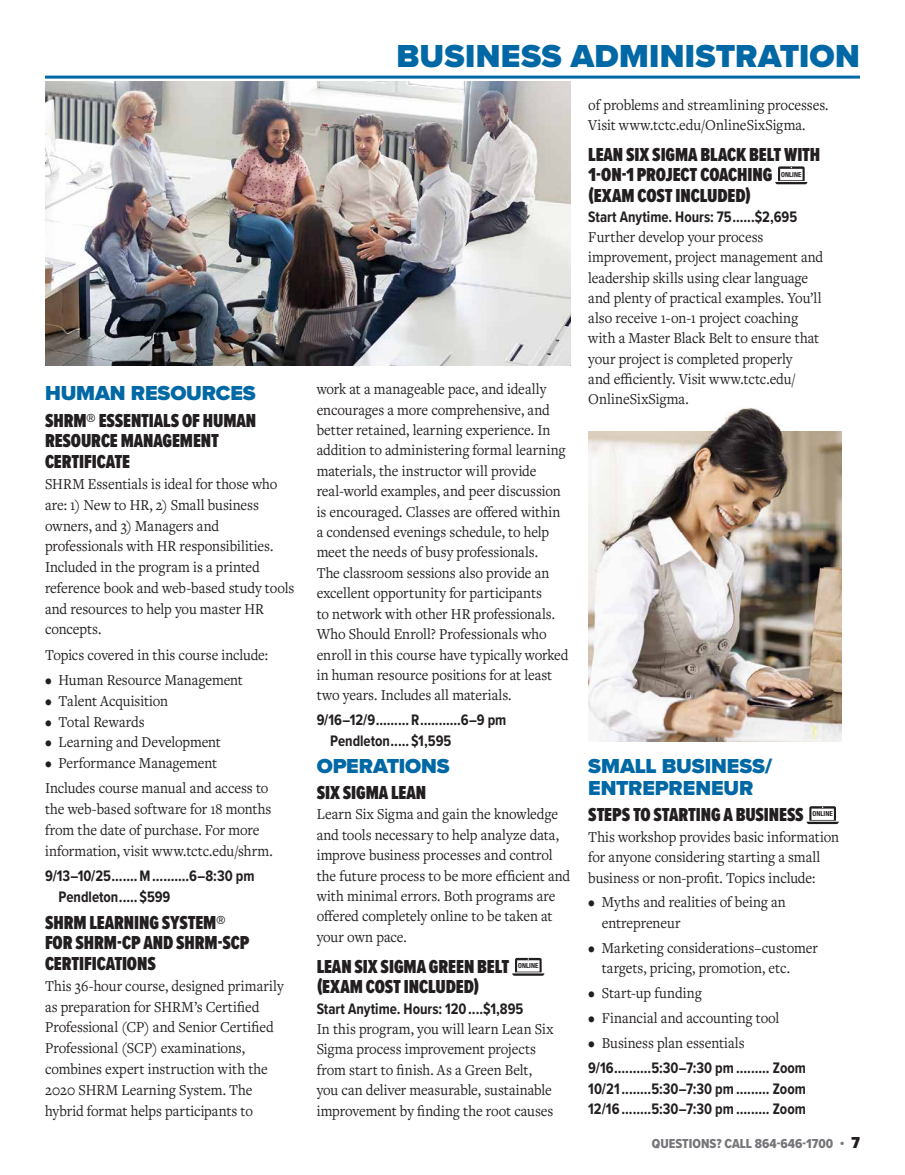
<style>
.page{position:relative;width:905px;height:1175px;background:#fff}
.page>*{position:absolute;margin:0;border:0;box-sizing:border-box;transform-origin:0 0}
.t1{font:900 33px "Proxima Nova";letter-spacing:.01em;color:#0068a5}
.t2{font:900 21px/21.1px "Proxima Nova";letter-spacing:-.005em;color:#0068a5}
.t3{font:900 19.5px/20.7px "Proxima Nova Ex Cn";letter-spacing:-.005em;color:#231f20}
.t4{font:15.75px/20.4px "Freight Text Pro";letter-spacing:-.005em;color:#231f20;scale:.93 1}
.t5{font:700 15.75px/20.4px "Proxima Nova Cond";color:#231f20;scale:.95 1}
.t6{font:13.5px "Proxima Nova Cond Extrabld";color:#757679}
.t7{font:700 condensed 6.9px "Helvetica Neue LT Std";color:#231f20}
.s1{font-family:"Proxima Nova Cond";font-weight:700}
.s2{font-family:"Proxima Nova Cond";font-weight:900;font-size:16.5px;color:#231f20}
</style>
<div class="page">
<hr style="left:45px;top:76px;width:815px;height:3px;background:#0068a5">
<svg style="left:512px;top:957px;width:32px;height:18px"></svg>
<img style="left:45px;top:82px;width:525px;height:283px">
<svg style="left:775px;top:166px;width:32px;height:18px"></svg>
<img style="left:588px;top:532px;width:253px;height:209px">
<svg style="left:806px;top:806px;width:32px;height:18px"></svg>
<img style="left:588px;top:408px;width:253px;height:124px">
<h3 class="t2" style="left:45px;top:382px;width:212px">HUMAN RESOURCES</h3>
<h4 class="t3" style="left:45px;top:409px;width:213px">SHRM® ESSENTIALS OF HUMAN<br>RESOURCE MANAGEMENT<br>CERTIFICATE</h4>
<p class="t4" style="left:45px;top:473px;width:270px">SHRM Essentials is ideal for those who are: 1) New to HR, 2) Small business owners, and 3) Managers and professionals with HR responsibilities.<br>Included in the program is a printed reference book and web-based study tools and resources to help you master HR concepts.</p>
<p class="t4" style="left:45px;top:644px;width:241px">Topics covered in this course include:</p>
<p class="t4" style="left:45px;top:669px;width:214px">• Human Resource Management</p>
<p class="t4" style="left:45px;top:690px;width:134px">• Talent Acquisition</p>
<p class="t4" style="left:45px;top:710px;width:109px">• Total Rewards</p>
<p class="t4" style="left:45px;top:731px;width:191px">• Learning and Development</p>
<p class="t4" style="left:45px;top:752px;width:187px">• Performance Management</p>
<p class="t4" style="left:45px;top:777px;width:246px">Includes course manual and access to the web-based software for 18 months from the date of purchase. For more information, visit www.tctc.edu/shrm.</p>
<p class="t5" style="left:59px;top:865px;width:208px;text-indent:-14px">9/13–10/25 .......M ..........6–8:30 pm<br>Pendleton ..... $599</p>
<h4 class="t3" style="left:45px;top:911px;width:206px">SHRM LEARNING SYSTEM®<br>FOR SHRM-CP AND SHRM-SCP<br>CERTIFICATIONS</h4>
<p class="t4" style="left:45px;top:974px;width:258px">This 36-hour course, designed primarily as preparation for SHRM’s Certified Professional (CP) and Senior Certified Professional (SCP) examinations, combines expert instruction with the 2020 SHRM Learning System. The hybrid format helps participants to</p>
<h1 class="t1" style="left:396px;top:31px;width:465px">BUSINESS ADMINISTRATION</h1>
<p class="t4" style="left:317px;top:378px;width:272px">work at a manageable pace, and ideally encourages a more comprehensive, and better retained, learning experience. In addition to administering formal learning materials, the instructor will provide real-world examples, and peer discussion is encouraged. Classes are offered within a condensed evenings schedule, to help meet the needs of busy professionals.<br>The classroom sessions also provide an excellent opportunity for participants<br>to network with other HR professionals.<br>Who Should Enroll? Professionals who enroll in this course have typically worked in human resource positions for at least two years. Includes all materials.</p>
<p class="t5" style="left:330px;top:709px;width:187px;text-indent:-13px">9/16–12/9 .........R ...........6–9 pm<br>Pendleton ..... $1,595</p>
<h3 class="t2" style="left:316px;top:755px;width:135px">OPERATIONS</h3>
<h4 class="t3" style="left:316px;top:782px;width:111px">SIX SIGMA LEAN</h4>
<p class="t4" style="left:316px;top:803px;width:274px">Learn Six Sigma and gain the knowledge and tools necessary to help analyze data, improve business processes and control the future process to be more efficient and with minimal errors. Both programs are offered completely online to be taken at your own pace.</p>
<h4 class="t3" style="left:316px;top:955px;width:194px">LEAN SIX SIGMA GREEN BELT (EXAM COST INCLUDED)</h4>
<p class="t4" style="left:316px;top:997px;width:256px"><span class="s1">Start Anytime. Hours: 120 ....$1,895<br></span>In this program, you will learn Lean Six Sigma process improvement projects from start to finish. As a Green Belt, you can deliver measurable, sustainable improvement by finding the root causes</p>
<p class="t7" style="left:518px;top:961px;width:22px">ONLINE</p>
<p class="t4" style="left:588px;top:94px;width:260px">of problems and streamlining processes.<br>Visit www.tctc.edu/OnlineSixSigma.</p>
<h4 class="t3" style="left:588px;top:144px;width:233px;line-height:20.2px">LEAN SIX SIGMA BLACK BELT WITH<br>1-ON-1 PROJECT COACHING (EXAM COST INCLUDED)</h4>
<p class="t5" style="left:588px;top:206px;width:221px">Start Anytime. Hours: 75 ......$2,695</p>
<p class="t4" style="left:588px;top:226px;width:254px">Further develop your process improvement, project management and leadership skills using clear language and plenty of practical examples. You’ll also receive 1-on-1 project coaching with a Master Black Belt to ensure that your project is completed properly<br>and efficiently. Visit www.tctc.edu/ OnlineSixSigma.</p>
<p class="t7" style="left:781px;top:170px;width:22px">ONLINE</p>
<h3 class="t2" style="left:588px;top:755px;width:185px">SMALL BUSINESS/<br>ENTREPRENEUR</h3>
<h4 class="t3" style="left:588px;top:804px;width:217px">STEPS TO STARTING A BUSINESS</h4>
<p class="t7" style="left:812px;top:810px;width:22px">ONLINE</p>
<p class="t4" style="left:588px;top:825px;width:271px">This workshop provides basic information for anyone considering starting a small business or non-profit. Topics include:</p>
<p class="t4" style="left:602px;top:891px;width:199px;text-indent:-14px">• Myths and realities of being an entrepreneur</p>
<p class="t4" style="left:602px;top:937px;width:234px;text-indent:-14px">• Marketing considerations–customer targets, pricing, promotion, etc.</p>
<p class="t4" style="left:588px;top:982px;width:123px">• Start-up funding</p>
<p class="t4" style="left:588px;top:1007px;width:207px">• Financial and accounting tool</p>
<p class="t4" style="left:588px;top:1032px;width:169px">• Business plan essentials</p>
<p class="t5" style="left:588px;top:1057px;width:231px;text-align:justify">9/16 ..........5:30–7:30 pm ......... Zoom 10/21 ........5:30–7:30 pm ......... Zoom 12/16 ........5:30–7:30 pm ......... Zoom</p>
<p class="t6" style="left:652px;top:1133px;width:209px">QUESTIONS? CALL 864-646-1700 • <span class="s2">7</span></p>
</div>
